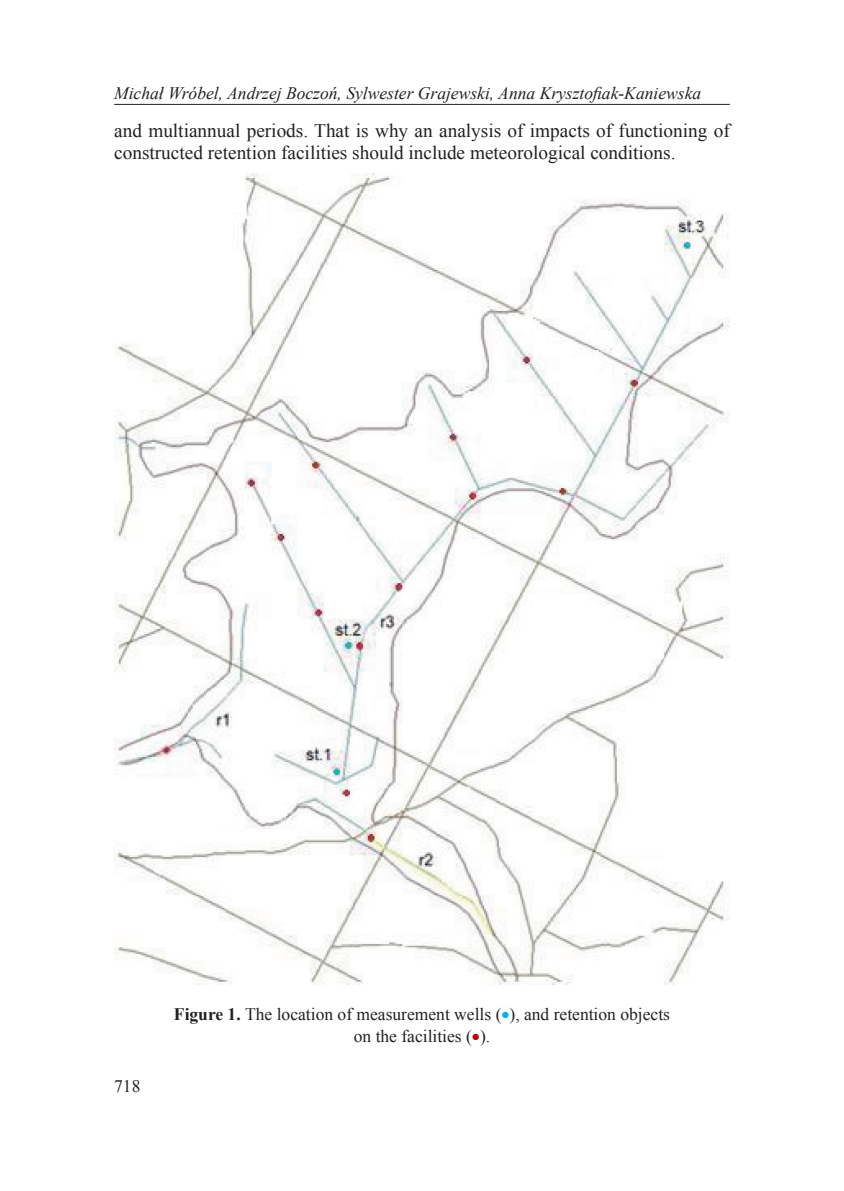
<style>
.page{position:relative;width:844px;height:1191px;background:#fff}
.page>*{position:absolute;margin:0;border:0;box-sizing:border-box;transform-origin:0 0}
.tekst_rozdziału_angi{font:19.25px/22.1px "Times New Roman";color:#231f20}
.rysunki_i_tabele_ang{font:17.5px/22.1px "Times New Roman";color:#231f20;text-align:center}
.t1{font:italic 17.5px "Times New Roman";color:#231f20}
.s1{font-weight:700}
.s2{color:#00b0f0}
.s3{color:#c00000}
</style>
<div class="page">
<hr style="left:114px;top:104px;width:615px;height:1px;background:#231f20">
<img style="left:114px;top:174px;width:615px;height:810px">
<p class="t1" style="left:114px;top:81px;width:588px">Michał Wróbel, Andrzej Boczoń, Sylwester Grajewski, Anna Krysztofiak-Kaniewska</p>
<p class="tekst_rozdziału_angi" style="left:114px;top:119px;width:617px">and multiannual periods. That is why an analysis of impacts of functioning of constructed retention facilities should include meteorological conditions.</p>
<p class="rysunki_i_tabele_ang" style="left:114px;top:1074px;width:28px">718</p>
<p class="rysunki_i_tabele_ang" style="left:174px;top:1002px;width:497px"><span class="s1">Figure 1.</span> The location of measurement wells (<span class="s2">•</span>), and retention objects on the facilities (<span class="s3">•</span>).</p>
</div>
